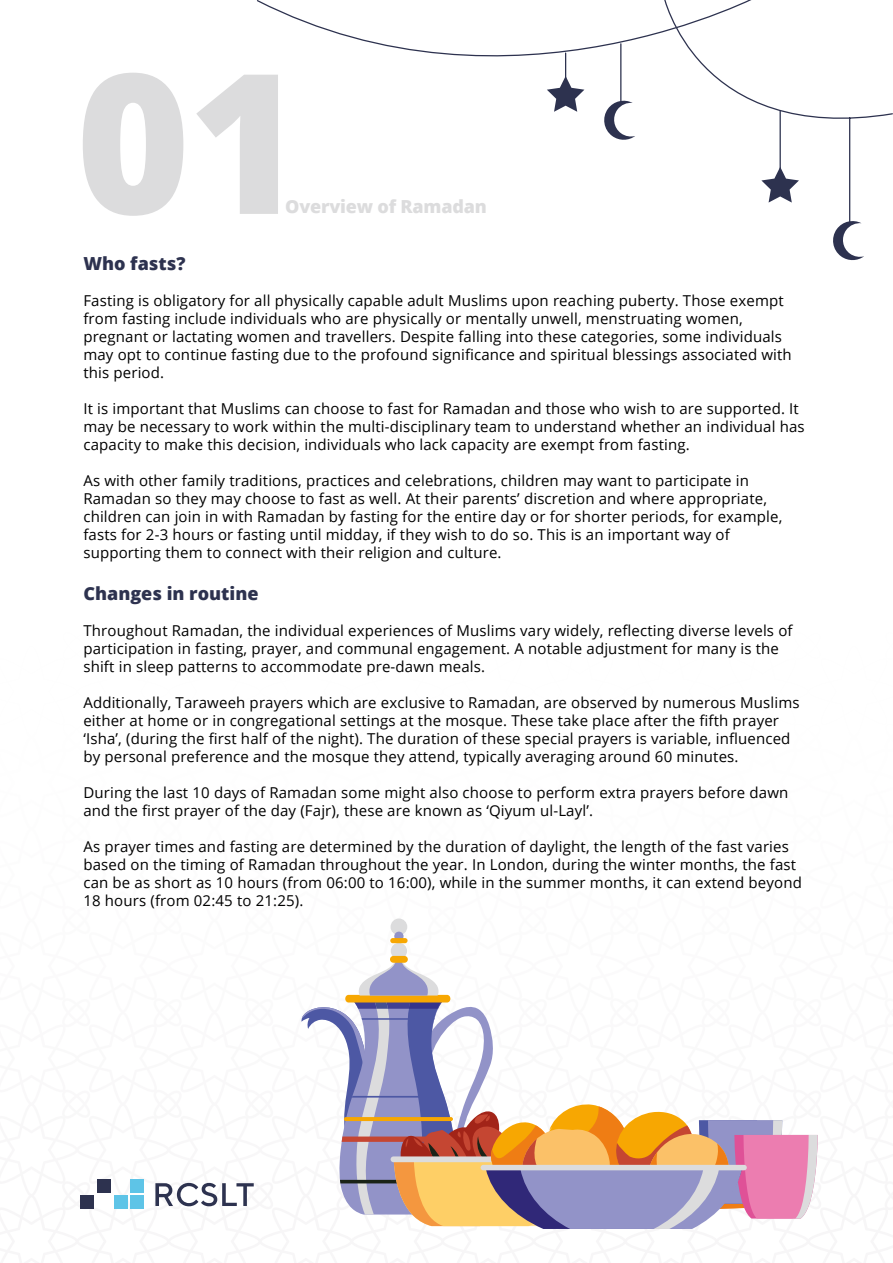
<style>
.page{position:relative;width:893px;height:1263px;background:#fff}
.page>*{position:absolute;margin:0;border:0;box-sizing:border-box;transform-origin:0 0}
.t1{font:800 195px "Open Sans";color:#dcdcdd}
.t2{font:800 18px "Open Sans";color:#2d324f}
.t3{font:800 18px "Open Sans";letter-spacing:-.01em;color:#dcdcdd}
.t4{font:15px/18px "Open Sans";letter-spacing:.01em;color:#000}
</style>
<div class="page">
<svg style="left:765px;top:105px;width:128px;height:114px"></svg>
<svg style="left:833px;top:219px;width:31px;height:42px"></svg>
<svg style="left:606px;top:129px;width:29px;height:11px"></svg>
<hr style="left:779px;top:111px;width:2px;height:66px;background:#2d324f">
<svg style="left:761px;top:167px;width:38px;height:36px"></svg>
<svg style="left:257px;top:0;width:508px;height:129px"></svg>
<svg style="left:80px;top:918px;width:738px;height:311px"></svg>
<div style="left:481px;top:1165px;width:266px;height:5px;background:#dcdcdd;border-radius:3px"></div>
<h1 class="t1" style="left:76px;top:-5px;width:228px">01</h1>
<p class="t3" style="left:285px;top:193px;width:203px">Overview of Ramadan</p>
<p class="t2" style="left:83px;top:250px;width:104px">Who fasts?</p>
<p class="t4" style="left:83px;top:291px;width:710px">Fasting is obligatory for all physically capable adult Muslims upon reaching puberty. Those exempt from fasting include individuals who are physically or mentally unwell, menstruating women, pregnant or lactating women and travellers. Despite falling into these categories, some individuals may opt to continue fasting due to the profound significance and spiritual blessings associated with this period.</p>
<p class="t4" style="left:83px;top:399px;width:723px">It is important that Muslims can choose to fast for Ramadan and those who wish to are supported. It may be necessary to work within the multi-disciplinary team to understand whether an individual has capacity to make this decision, individuals who lack capacity are exempt from fasting.</p>
<p class="t4" style="left:83px;top:471px;width:700px">As with other family traditions, practices and celebrations, children may want to participate in Ramadan so they may choose to fast as well. At their parents’ discretion and where appropriate, children can join in with Ramadan by fasting for the entire day or for shorter periods, for example, fasts for 2-3 hours or fasting until midday, if they wish to do so. This is an important way of supporting them to connect with their religion and culture.</p>
<p class="t2" style="left:83px;top:580px;width:177px">Changes in routine</p>
<p class="t4" style="left:83px;top:621px;width:711px">Throughout Ramadan, the individual experiences of Muslims vary widely, reflecting diverse levels of participation in fasting, prayer, and communal engagement. A notable adjustment for many is the shift in sleep patterns to accommodate pre-dawn meals.</p>
<p class="t4" style="left:83px;top:693px;width:718px">Additionally, Taraweeh prayers which are exclusive to Ramadan, are observed by numerous Muslims either at home or in congregational settings at the mosque. These take place after the fifth prayer ‘Isha’, (during the first half of the night). The duration of these special prayers is variable, influenced by personal preference and the mosque they attend, typically averaging around 60 minutes.</p>
<p class="t4" style="left:83px;top:783px;width:706px">During the last 10 days of Ramadan some might also choose to perform extra prayers before dawn and the first prayer of the day (Fajr), these are known as ‘Qiyum ul-Layl’.</p>
<p class="t4" style="left:83px;top:837px;width:720px">As prayer times and fasting are determined by the duration of daylight, the length of the fast varies based on the timing of Ramadan throughout the year. In London, during the winter months, the fast can be as short as 10 hours (from 06:00 to 16:00), while in the summer months, it can extend beyond 18 hours (from 02:45 to 21:25).</p>
</div>
